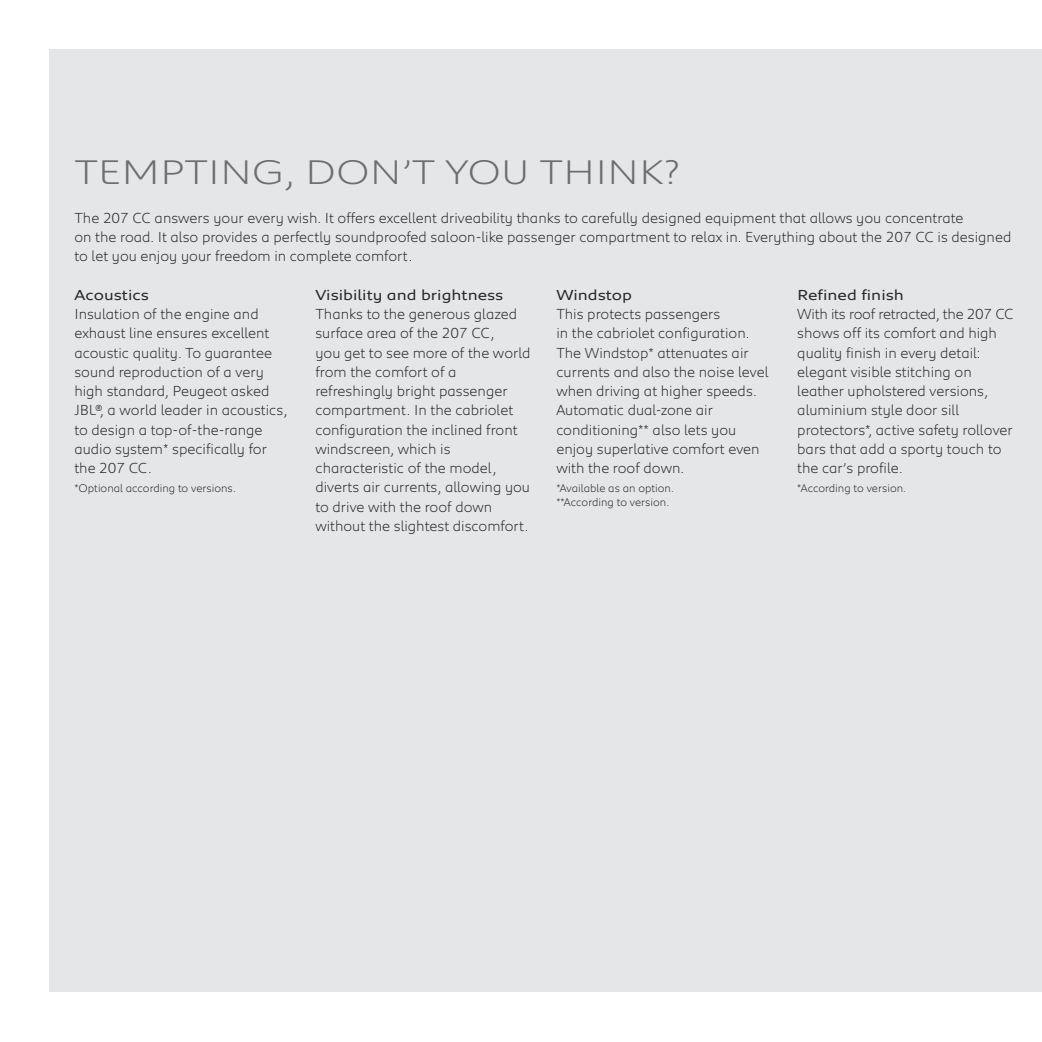
<style>
.page{position:relative;width:1042px;height:1042px;background:#fff}
.page>*{position:absolute;margin:0;border:0;box-sizing:border-box;transform-origin:0 0}
.t1{font:300 35px "Peugeot Expanded";color:#6d6e71}
.t2{font:300 14.88px/19.2px "Peugeot";color:#272627}
.t3{font:14.88px "Peugeot Expanded";color:#272627}
.t4{font:300 11.38px/14px "Peugeot";color:#272627}
</style>
<div class="page">
<div style="left:50px;top:50px;width:992px;height:942px;background:#e5e6e7"></div>
<h1 class="t1" style="left:74px;top:161px;width:607px">TEMPTING, DON’T YOU THINK?</h1>
<p class="t2" style="left:74px;top:210px;width:938px">The 207 CC answers your every wish. It offers excellent driveability thanks to carefully designed equipment that allows you concentrate<br>on the road. It also provides a perfectly soundproofed saloon-like passenger compartment to relax in. Everything about the 207 CC is designed to let you enjoy your freedom in complete comfort.</p>
<p class="t3" style="left:74px;top:290px;width:76px">Acoustics</p>
<p class="t2" style="left:74px;top:306px;width:214px">Insulation of the engine and exhaust line ensures excellent acoustic quality. To guarantee sound reproduction of a very high standard, Peugeot asked<br>JBL®, a world leader in acoustics, to design a top-of-the-range audio system* specifically for the 207 CC.</p>
<p class="t4" style="left:74px;top:483px;width:163px">*Optional according to versions.</p>
<p class="t3" style="left:797px;top:290px;width:108px">Refined finish</p>
<p class="t2" style="left:797px;top:306px;width:218px">With its roof retracted, the 207 CC shows off its comfort and high quality finish in every detail: elegant visible stitching on leather upholstered versions, aluminium style door sill protectors*, active safety rollover bars that add a sporty touch to the car’s profile.</p>
<p class="t4" style="left:797px;top:483px;width:110px">*According to version.</p>
<p class="t3" style="left:315px;top:290px;width:189px">Visibility and brightness</p>
<p class="t2" style="left:315px;top:306px;width:217px">Thanks to the generous glazed surface area of the 207 CC,<br>you get to see more of the world from the comfort of a refreshingly bright passenger compartment. In the cabriolet configuration the inclined front windscreen, which is characteristic of the model, diverts air currents, allowing you to drive with the roof down without the slightest discomfort.</p>
<p class="t3" style="left:556px;top:290px;width:77px">Windstop</p>
<p class="t2" style="left:556px;top:306px;width:214px">This protects passengers<br>in the cabriolet configuration.<br>The Windstop* attenuates air currents and also the noise level when driving at higher speeds.<br>Automatic dual-zone air conditioning** also lets you enjoy superlative comfort even with the roof down.</p>
<p class="t4" style="left:556px;top:483px;width:119px">*Available as an option. **According to version.</p>
</div>
